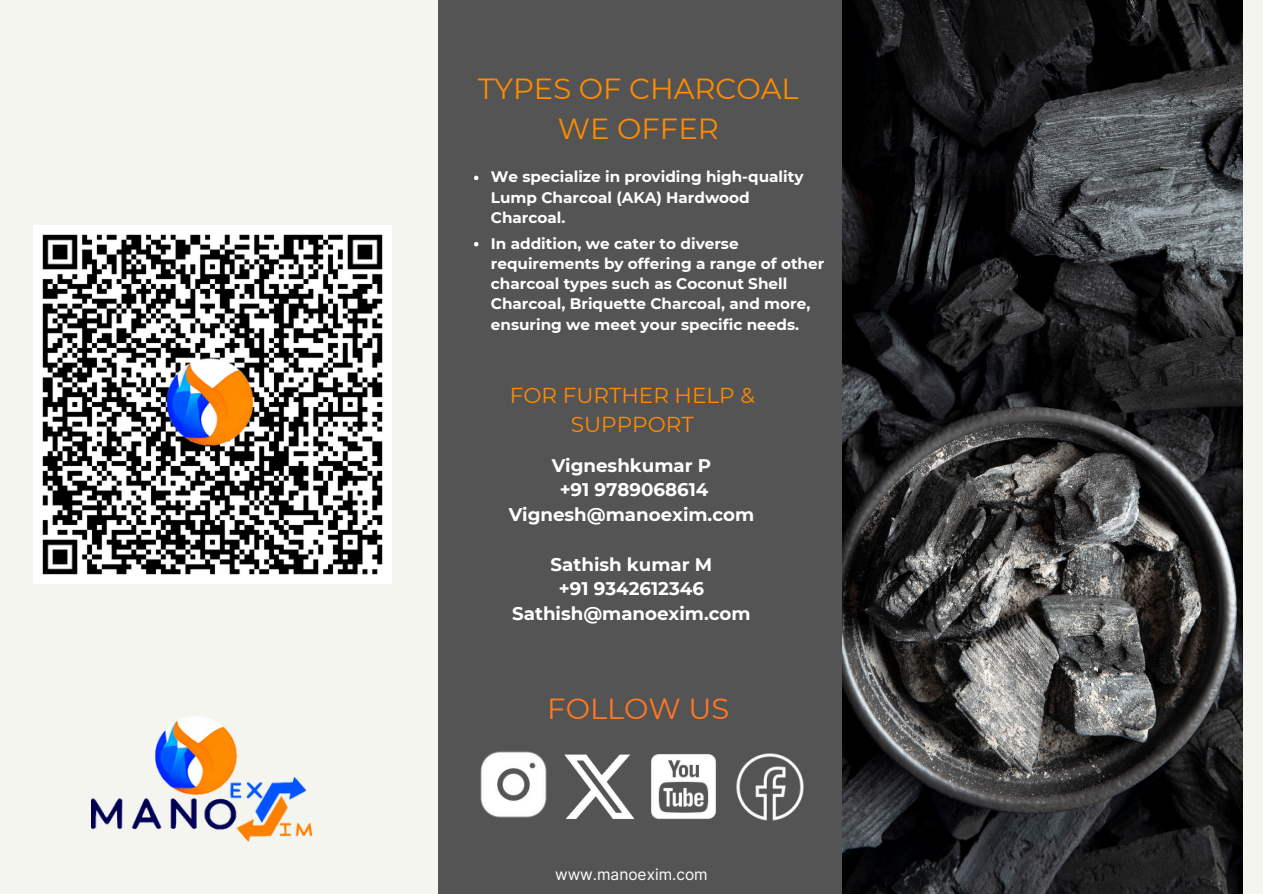
<style>
.page{position:relative;width:1263px;height:894px;background:#fff}
.page>*{position:absolute;margin:0;border:0;box-sizing:border-box;transform-origin:0 0}
.t1{font:29.1px/40.5px "Montserrat";color:#ff8b00;text-align:center}
.t2{font:29.1px "Montserrat";color:#ff7825}
.t3{font:21.6px/29.2px "Montserrat";color:#ff8b00;text-align:center}
.t4{font:700 18.3px/24.8px "Montserrat";color:#fff;text-align:center}
.t5{font:15.45px "Inter";color:#fff}
.t6{font:700 15.3px/20.2px "Montserrat";color:#fff}
</style>
<div class="page">
<div style="left:0;top:0;width:1263px;height:893px;background:#f5f5ef"></div>
<img style="left:842px;top:0;width:400px;height:893px">
<div style="left:439px;top:0;width:403px;height:893px;background:#545454"></div>
<img style="left:91px;top:716px;width:221px;height:124px">
<img style="left:736px;top:753px;width:68px;height:68px">
<img style="left:651px;top:754px;width:65px;height:65px">
<img style="left:480px;top:751px;width:67px;height:67px">
<img style="left:34px;top:225px;width:358px;height:358px">
<img style="left:564px;top:754px;width:71px;height:65px">
<svg style="left:474px;top:176px;width:4px;height:4px"></svg>
<svg style="left:474px;top:242px;width:4px;height:4px"></svg>
<h1 class="t1" style="left:478px;top:68px;width:322px">TYPES OF CHARCOAL<br>WE OFFER</h1>
<p class="t6" style="left:491px;top:167px;width:314px">We specialize in providing high-quality<br>Lump Charcoal (AKA) Hardwood<br>Charcoal.</p>
<p class="t6" style="left:491px;top:233px;width:335px">In addition, we cater to diverse requirements by offering a range of other charcoal types such as Coconut Shell Charcoal, Briquette Charcoal, and more, ensuring we meet your specific needs.</p>
<h2 class="t3" style="left:510px;top:380px;width:246px">FOR FURTHER HELP &amp;<br>SUPPPORT</h2>
<h3 class="t4" style="left:509px;top:452px;width:247px">Vigneshkumar P<br>+91 9789068614<br>Vignesh@manoexim.com</h3>
<h3 class="t4" style="left:512px;top:551px;width:240px">Sathish kumar M<br>+91 9342612346<br>Sathish@manoexim.com</h3>
<p class="t2" style="left:547px;top:690px;width:184px">FOLLOW US</p>
<p class="t5" style="left:555px;top:864px;width:154px">www.manoexim.com</p>
</div>
